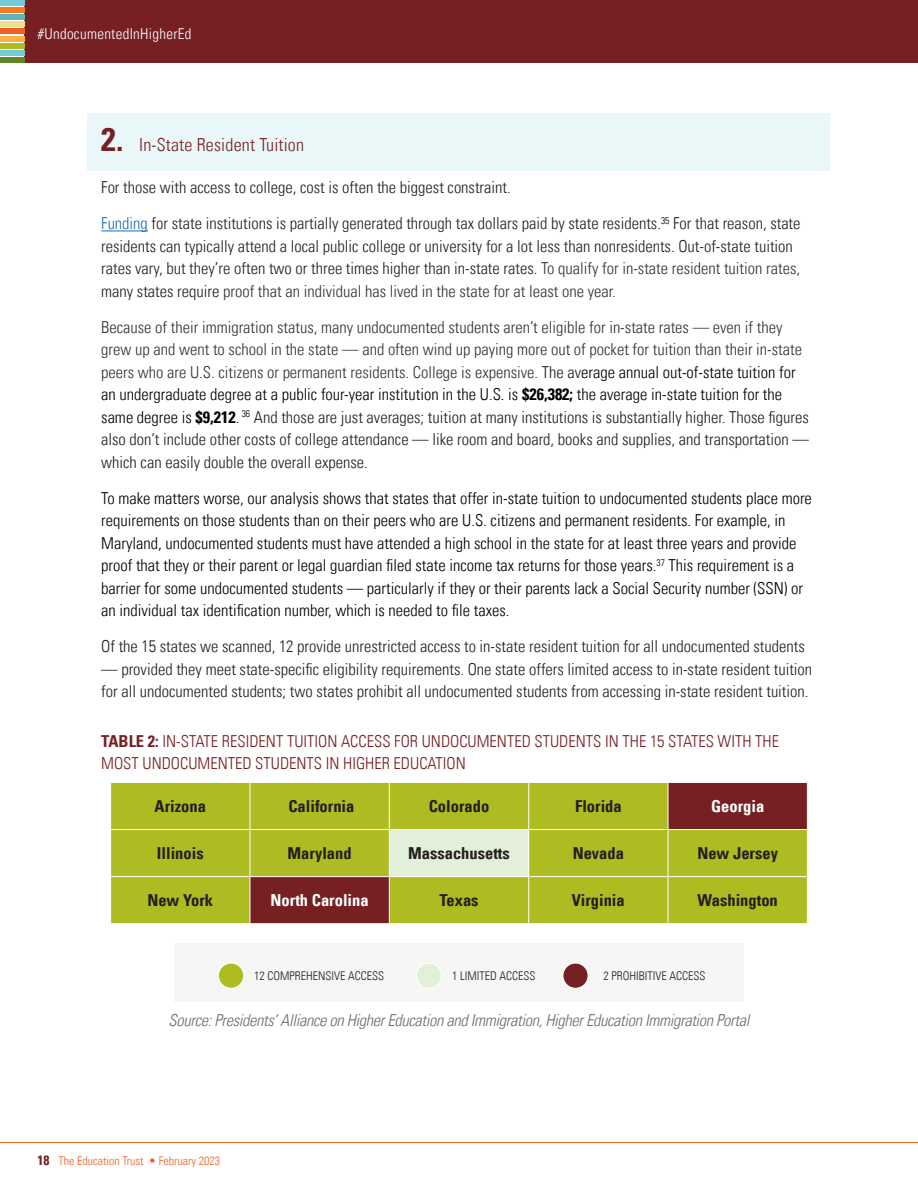
<style>
.page{position:relative;width:918px;height:1188px;background:#fff}
.page>*{position:absolute;margin:0;border:0;box-sizing:border-box;transform-origin:0 0}
.Number_List_Shade{font:300 condensed 18px "Univers LT";letter-spacing:.01em;color:#762023}
.t1{font:300 condensed 16.5px/22.5px "Univers LT";color:#333}
.t2{font:300 condensed 16.5px/22.5px "Univers LT";color:#000}
.t3{font:300 condensed 16.5px/22.5px "Univers LT";color:#202124}
.t4{font:300 condensed 16.5px/22.5px "Univers LT";color:#231f20}
.Table_Heading{font:300 condensed 16.5px/22.5px "Univers LT";color:#762023}
.t5{font:700 condensed 16.5px "Univers LT";color:#231f20}
.Source{font:italic 300 condensed 16.5px "Univers LT";letter-spacing:-.02em;color:#6c6d70}
.t6{font:700 condensed 16.5px "Univers LT";color:#fff}
.t7{font:300 condensed 15px "Univers LT";letter-spacing:.02em;color:#fff}
.List_Paragraph{font:300 condensed 12px "Univers LT";color:#231f20}
.t8{font:300 condensed 12px "Univers LT";color:#f15d22}
.s1{font-weight:700;font-size:33px}
.s2{color:#1c6cb6}
.s3{color:#333}
.s4{color:#231f20}
.s5{color:#000}
.s6{font-weight:700;color:#000}
.s7{font-weight:700}
.s8{font-weight:700;font-size:13.5px;color:#762023}
</style>
<div class="page">
<hr style="left:0;top:1142px;width:918px;height:1px;background:#f15d22">
<div style="left:24px;top:0;width:894px;height:63px;background:#762023"></div>
<hr style="left:917px;top:0;width:1px;height:63px;background:#61b2b9">
<div style="left:0;top:0;width:24px;height:5px;background:#72cbd2"></div>
<div style="left:0;top:14px;width:24px;height:6px;background:#61b2b9"></div>
<div style="left:0;top:7px;width:24px;height:5px;background:#f47b20"></div>
<div style="left:0;top:22px;width:24px;height:5px;background:#f0df8a"></div>
<div style="left:0;top:36px;width:24px;height:5px;background:#fbb03f"></div>
<div style="left:0;top:29px;width:24px;height:5px;background:#f15d22"></div>
<div style="left:0;top:43px;width:24px;height:5px;background:#aebc21"></div>
<div style="left:0;top:58px;width:24px;height:5px;background:#5c8727"></div>
<div style="left:0;top:50px;width:24px;height:5px;background:#72cbd2"></div>
<div style="left:88px;top:113px;width:742px;height:57px;background:#eaf7f8"></div>
<hr style="left:101px;top:231px;width:47px;height:1px;background:#1c6cb6">
<div style="left:111px;top:783px;width:139px;height:140px;background:#aebc21"></div>
<svg style="left:251px;top:783px;width:556px;height:140px;background:#a49f22"></svg>
<div style="left:389px;top:830px;width:140px;height:47px;background:#e2f0d9"></div>
<hr style="left:389px;top:783px;width:1px;height:46px;background:#fff">
<hr style="left:528px;top:783px;width:1px;height:46px;background:#fff">
<hr style="left:668px;top:783px;width:1px;height:46px;background:#fff">
<hr style="left:110px;top:829px;width:140px;height:1px;background:#fff">
<hr style="left:250px;top:829px;width:139px;height:1px;background:#fff">
<hr style="left:389px;top:829px;width:140px;height:1px;background:#fff">
<hr style="left:389px;top:830px;width:1px;height:46px;background:#fff">
<hr style="left:529px;top:829px;width:139px;height:1px;background:#fff">
<hr style="left:528px;top:830px;width:1px;height:46px;background:#fff">
<hr style="left:668px;top:829px;width:140px;height:1px;background:#fff">
<hr style="left:668px;top:830px;width:1px;height:46px;background:#fff">
<hr style="left:110px;top:876px;width:140px;height:1px;background:#fff">
<hr style="left:250px;top:876px;width:139px;height:1px;background:#fff">
<hr style="left:389px;top:876px;width:140px;height:1px;background:#fff">
<hr style="left:389px;top:877px;width:1px;height:46px;background:#fff">
<hr style="left:529px;top:876px;width:139px;height:1px;background:#fff">
<hr style="left:528px;top:877px;width:1px;height:46px;background:#fff">
<hr style="left:668px;top:876px;width:140px;height:1px;background:#fff">
<hr style="left:668px;top:877px;width:1px;height:46px;background:#fff">
<div style="left:174px;top:944px;width:570px;height:58px;background:#f6f6f4"></div>
<div style="left:218px;top:963px;width:26px;height:25px;background:#aebc21;border-radius:50%"></div>
<div style="left:218px;top:963px;width:26px;height:26px;border:1px solid #fff;border-radius:50%"></div>
<div style="left:416px;top:963px;width:26px;height:25px;background:#e2f0d9;border-radius:50%"></div>
<div style="left:416px;top:963px;width:26px;height:26px;border:1px solid #fff;border-radius:50%"></div>
<div style="left:563px;top:963px;width:25px;height:25px;background:#762023;border-radius:50%"></div>
<div style="left:563px;top:963px;width:25px;height:26px;border:1px solid #fff;border-radius:50%"></div>
<p class="t7" style="left:38px;top:25px;width:156px">#UndocumentedInHigherEd</p>
<p class="Number_List_Shade" style="left:101px;top:133px;width:204px"><span class="s1">2.</span> In-State Resident Tuition</p>
<p class="t4" style="left:101px;top:176px;width:411px">For those with access to college, cost is often the biggest constraint.</p>
<p class="t3" style="left:101px;top:212px;width:701px"><span class="s2">Funding</span> for state institutions is partially generated through tax dollars paid by state residents.<sup>35</sup> For that reason, state residents can typically attend a local public college or university for a lot less than nonresidents. Out-of-state tuition rates vary, but they’re often two or three times higher than in-state rates. <span class="s3">To qualify for in-state resident tuition rates, </span>many states require <span class="s3">proof that an individual has lived in the state for at least one year.</span></p>
<p class="t1" style="left:101px;top:316px;width:709px">Because of their immigration status, many undocumented students aren’t eligible for in-state rates — even if they grew up and went to school in the state — and often wind up paying more out of pocket for tuition than their in-state peers who are U.S. citizens or permanent residents. College is expensive. <span class="s4">The av</span><span class="s5">erage annual out-of-state tuition for an undergraduate degree at a public four-year institution in the U.S. is</span> <span class="s6">$26,382;</span> <span class="s5">the average in-state tuition for the same degree is</span> <span class="s6">$9,212</span><span class="s5">.</span> <sup>36</sup> <span class="s4">And those are just averages; tuition at many institutions is substantially higher. Those figures also don’t include other costs of college attendance — like room and board, books and supplies, and transportation — which can easily double the overall expense.</span></p>
<p class="t2" style="left:101px;top:487px;width:712px">To make matters worse, our analysis shows that states that offer in-state tuition to undocumented students place more requirements on those students than on their peers who are U.S. citizens and permanent residents. For example, in Maryland, undocumented students must have attended a high school in the state for at least three years and provide proof that they or their parent or legal guardian filed state income tax returns for those years.<sup>37</sup> This requirement is a barrier for some undocumented students — particularly if they or their parents lack a Social Security number (SSN) or an individual tax identification number, which is needed to file taxes.</p>
<p class="t4" style="left:101px;top:635px;width:705px">Of the 15 states we scanned, 12 provide unrestricted access to in-state resident tuition for all undocumented students</p>
<p class="t4" style="left:101px;top:658px;width:713px">— provided they meet state-specific eligibility requirements. One state offers limited access to in-state resident tuition for all undocumented students; two states prohibit all undocumented students from accessing in-state resident tuition.</p>
<p class="Table_Heading" style="left:101px;top:730px;width:679px"><span class="s7">TABLE 2:</span> IN-STATE RESIDENT TUITION ACCESS FOR UNDOCUMENTED STUDENTS IN THE 15 STATES WITH THE<br>MOST UNDOCUMENTED STUDENTS IN HIGHER EDUCATION</p>
<p class="t5" style="left:155px;top:796px;width:53px">Arizona</p>
<p class="t5" style="left:288px;top:796px;width:68px">California</p>
<p class="t5" style="left:429px;top:796px;width:62px">Colorado</p>
<p class="t5" style="left:575px;top:796px;width:48px">Florida</p>
<p class="t6" style="left:711px;top:796px;width:55px">Georgia</p>
<p class="t5" style="left:157px;top:843px;width:48px">Illinois</p>
<p class="t5" style="left:288px;top:843px;width:66px">Maryland</p>
<p class="t5" style="left:408px;top:843px;width:103px">Massachusetts</p>
<p class="t5" style="left:573px;top:843px;width:53px">Nevada</p>
<p class="t5" style="left:697px;top:843px;width:82px">New Jersey</p>
<p class="t5" style="left:147px;top:890px;width:67px">New York</p>
<p class="t6" style="left:271px;top:890px;width:100px">North Carolina</p>
<p class="t5" style="left:439px;top:890px;width:41px">Texas</p>
<p class="t5" style="left:572px;top:890px;width:54px">Virginia</p>
<p class="t5" style="left:698px;top:890px;width:82px">Washington</p>
<p class="List_Paragraph" style="left:254px;top:968px;width:131px">12 COMPREHENSIVE ACCESS</p>
<p class="List_Paragraph" style="left:452px;top:968px;width:85px">1 LIMITED ACCESS</p>
<p class="List_Paragraph" style="left:603px;top:968px;width:103px">2 PROHIBITIVE ACCESS</p>
<p class="Source" style="left:169px;top:1010px;width:582px">Source: Presidents’ Alliance on Higher Education and Immigration, Higher Education Immigration Portal</p>
<p class="t8" style="left:38px;top:1154px;width:184px"><span class="s8">18</span> The Education Trust • February 2023</p>
</div>
